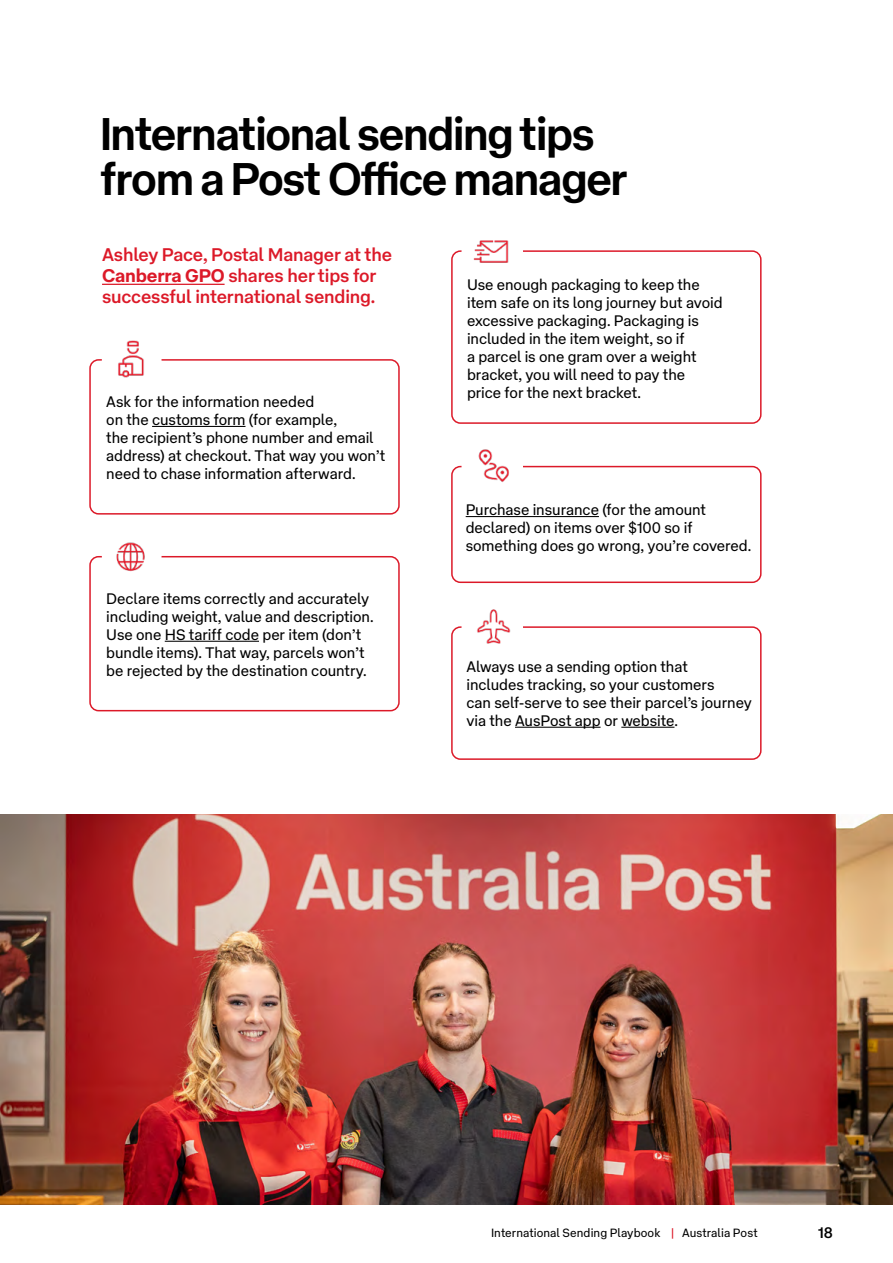
<style>
.page{position:relative;width:893px;height:1263px;background:#fff}
.page>*{position:absolute;margin:0;border:0;box-sizing:border-box;transform-origin:0 0}
.t1{font:700 45px/45px "AP Type Pro Display";color:#000}
.t2{font:500 18px/21px "AP Type Pro Text";letter-spacing:-.01em;color:#dc1928}
.t3{font:15px/18px "AP Type Pro Text";letter-spacing:-.005em;color:#000}
.t4{font:500 15px "AP Type Pro Text";color:#000}
.t5{font:11.7px "AP Type Pro Text";letter-spacing:.005em;color:#000}
.s1{font-weight:700}
.s2{color:#dc1928}
</style>
<div class="page">
<img style="left:0;top:815px;width:893px;height:390px">
<div style="left:89px;top:359px;width:311px;height:156px;border:2px solid #dc1928;border-radius:9px"></div>
<div style="left:89px;top:556px;width:311px;height:155px;border:2px solid #dc1928;border-radius:9px"></div>
<div style="left:451px;top:250px;width:311px;height:174px;border:2px solid #dc1928;border-radius:9px"></div>
<hr style="left:152px;top:426px;width:93px;height:1px;background:#000">
<hr style="left:165px;top:641px;width:94px;height:1px;background:#000">
<div style="left:102px;top:336px;width:60px;height:51px;background:#fff;border-radius:26px"></div>
<img style="left:118px;top:340px;width:26px;height:38px">
<div style="left:102px;top:530px;width:60px;height:51px;background:#fff;border-radius:26px"></div>
<img style="left:116px;top:542px;width:29px;height:30px">
<div style="left:461px;top:227px;width:62px;height:51px;background:#fff;border-radius:26px"></div>
<img style="left:473px;top:240px;width:36px;height:23px">
<div style="left:451px;top:466px;width:311px;height:117px;border:2px solid #dc1928;border-radius:9px"></div>
<hr style="left:466px;top:516px;width:133px;height:1px;background:#000">
<div style="left:461px;top:442px;width:62px;height:51px;background:#fff;border-radius:26px"></div>
<img style="left:478px;top:449px;width:31px;height:33px">
<div style="left:451px;top:626px;width:311px;height:134px;border:2px solid #dc1928;border-radius:9px"></div>
<hr style="left:515px;top:727px;width:86px;height:1px;background:#000">
<hr style="left:621px;top:727px;width:53px;height:1px;background:#000">
<div style="left:461px;top:602px;width:62px;height:51px;background:#fff;border-radius:26px"></div>
<img style="left:477px;top:609px;width:34px;height:35px">
<hr style="left:102px;top:284px;width:123px;height:1px;background:#dc1928">
<h2 class="t1" style="left:101px;top:107px;width:528px">International sending tips from a Post Office manager</h2>
<p class="t2" style="left:102px;top:243px;width:292px">Ashley Pace, Postal Manager at the<br><span class="s1">Canberra GPO</span> shares her tips for successful international sending.</p>
<p class="t3" style="left:106px;top:391px;width:280px">Ask for the information needed<br>on the customs form (for example,<br>the recipient’s phone number and email address) at checkout. That way you won’t need to chase information afterward.</p>
<p class="t3" style="left:106px;top:588px;width:269px">Declare items correctly and accurately including weight, value and description.<br>Use one HS tariff code per item (don’t bundle items). That way, parcels won’t be rejected by the destination country.</p>
<p class="t3" style="left:467px;top:274px;width:257px">Use enough packaging to keep the item safe on its long journey but avoid excessive packaging. Packaging is included in the item weight, so if<br>a parcel is one gram over a weight bracket, you will need to pay the price for the next bracket.</p>
<p class="t3" style="left:466px;top:499px;width:287px">Purchase insurance (for the amount declared) on items over $100 so if something does go wrong, you’re covered.</p>
<p class="t3" style="left:466px;top:656px;width:287px">Always use a sending option that<br>includes tracking, so your customers<br>can self-serve to see their parcel’s journey via the AusPost app or website.</p>
<p class="t5" style="left:491px;top:1223px;width:268px">International Sending Playbook <span class="s2">|</span> Australia Post</p>
<p class="t4" style="left:818px;top:1220px;width:16px">18</p>
</div>
